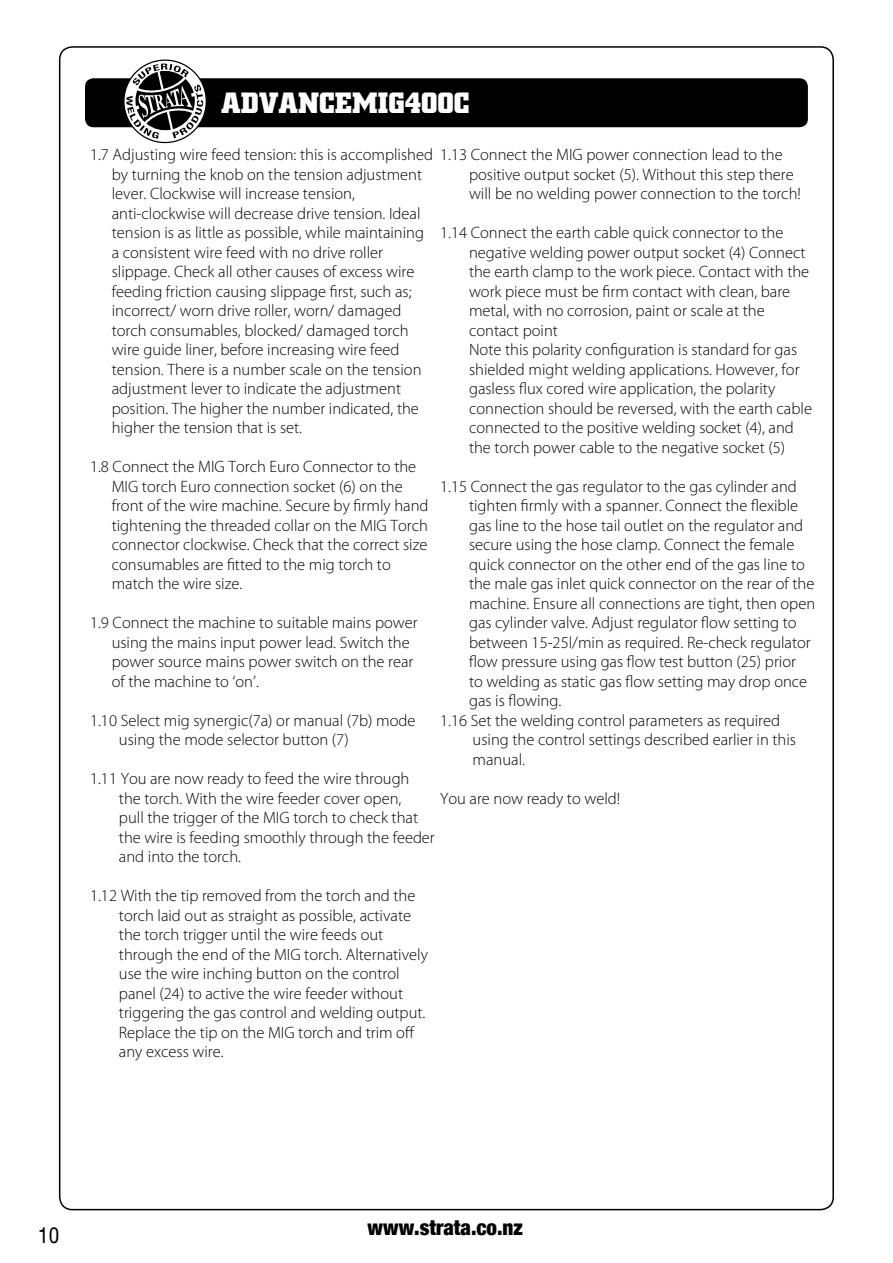
<style>
.page{position:relative;width:893px;height:1263px;background:#fff}
.page>*{position:absolute;margin:0;border:0;box-sizing:border-box;transform-origin:0 0}
.t1{font:700 29.85px "Square Slabserif 711 BT";color:#fff}
.t2{font:900 condensed 21px "Helvetica Neue";color:#000001}
.t3{font:21px "Helv Condensed";color:#000001}
.t4{font:300 16.5px/19.5px "Myriad Pro";color:#040503}
</style>
<div class="page">
<div style="left:85px;top:78px;width:723px;height:49px;background:#000001;border-radius:9px"></div>
<svg style="left:120px;top:59px;width:92px;height:85px"></svg>
<h1 class="t1" style="left:221px;top:84px;width:250px">ADVANCEMIG400C</h1>
<p class="t4" style="left:112px;top:145px;width:672px;text-indent:-22px">1.7 Adjusting wire feed tension: this is accomplished 1.13 Connect the MIG power connection lead to the by turning the knob on the tension adjustment<br>lever. Clockwise will increase tension,<br>anti-clockwise will decrease drive tension. Ideal<br>tension is as little as possible, while maintaining<br>a consistent wire feed with no drive roller<br>slippage. Check all other causes of excess wire<br>feeding friction causing slippage first, such as;<br>incorrect/ worn drive roller, worn/ damaged<br>torch consumables, blocked/ damaged torch<br>wire guide liner, before increasing wire feed<br>tension. There is a number scale on the tension<br>adjustment lever to indicate the adjustment<br>position. The higher the number indicated, the<br>higher the tension that is set.</p>
<p class="t4" style="left:112px;top:457px;width:318px;text-indent:-22px">1.8 Connect the MIG Torch Euro Connector to the MIG torch Euro connection socket (6) on the front of the wire machine. Secure by firmly hand tightening the threaded collar on the MIG Torch connector clockwise. Check that the correct size consumables are fitted to the mig torch to match the wire size.</p>
<p class="t4" style="left:112px;top:613px;width:307px;text-indent:-22px">1.9 Connect the machine to suitable mains power using the mains input power lead. Switch the power source mains power switch on the rear of the machine to ‘on’.</p>
<p class="t4" style="left:119px;top:711px;width:298px;text-indent:-29px">1.10 Select mig synergic(7a) or manual (7b) mode using the mode selector button (7)</p>
<p class="t4" style="left:119px;top:769px;width:317px;text-indent:-29px">1.11 You are now ready to feed the wire through the torch. With the wire feeder cover open,<br>pull the trigger of the MIG torch to check that the wire is feeding smoothly through the feeder and into the torch.</p>
<p class="t4" style="left:119px;top:886px;width:310px;text-indent:-29px">1.12 With the tip removed from the torch and the torch laid out as straight as possible, activate the torch trigger until the wire feeds out through the end of the MIG torch. Alternatively use the wire inching button on the control panel (24) to active the wire feeder without triggering the gas control and welding output.<br>Replace the tip on the MIG torch and trim off any excess wire.</p>
<p class="t4" style="left:469px;top:165px;width:333px">positive output socket (5). Without this step there will be no welding power connection to the torch!</p>
<p class="t4" style="left:469px;top:223px;width:344px;text-indent:-29px">1.14 Connect the earth cable quick connector to the negative welding power output socket (4) Connect the earth clamp to the work piece. Contact with the work piece must be firm contact with clean, bare metal, with no corrosion, paint or scale at the contact point<br>Note this polarity configuration is standard for gas shielded might welding applications. However, for gasless flux cored wire application, the polarity connection should be reversed, with the earth cable connected to the positive welding socket (4), and the torch power cable to the negative socket (5)</p>
<p class="t4" style="left:440px;top:477px;width:358px">1.15 Connect the gas regulator to the gas cylinder and</p>
<p class="t4" style="left:469px;top:496px;width:331px">tighten firmly with a spanner. Connect the flexible</p>
<p class="t4" style="left:469px;top:516px;width:336px">gas line to the hose tail outlet on the regulator and</p>
<p class="t4" style="left:469px;top:535px;width:327px">secure using the hose clamp. Connect the female</p>
<p class="t4" style="left:469px;top:555px;width:337px">quick connector on the other end of the gas line to</p>
<p class="t4" style="left:469px;top:574px;width:347px">the male gas inlet quick connector on the rear of the</p>
<p class="t4" style="left:469px;top:594px;width:348px">machine. Ensure all connections are tight, then open</p>
<p class="t4" style="left:469px;top:613px;width:329px">gas cylinder valve. Adjust regulator flow setting to</p>
<p class="t4" style="left:469px;top:633px;width:343px">between 15-25l/min as required. Re-check regulator</p>
<p class="t4" style="left:469px;top:652px;width:328px">flow pressure using gas flow test button (25) prior</p>
<p class="t4" style="left:469px;top:672px;width:340px">to welding as static gas flow setting may drop once</p>
<p class="t4" style="left:469px;top:691px;width:94px">gas is flowing.</p>
<p class="t4" style="left:440px;top:711px;width:342px">1.16 Set the welding control parameters as required</p>
<p class="t4" style="left:473px;top:730px;width:325px">using the control settings described earlier in this</p>
<p class="t4" style="left:473px;top:750px;width:54px">manual.</p>
<p class="t4" style="left:440px;top:789px;width:182px">You are now ready to weld!</p>
<p class="t3" style="left:38px;top:1222px;width:22px">10</p>
<p class="t2" style="left:368px;top:1210px;width:157px">www.strata.co.nz</p>
</div>
